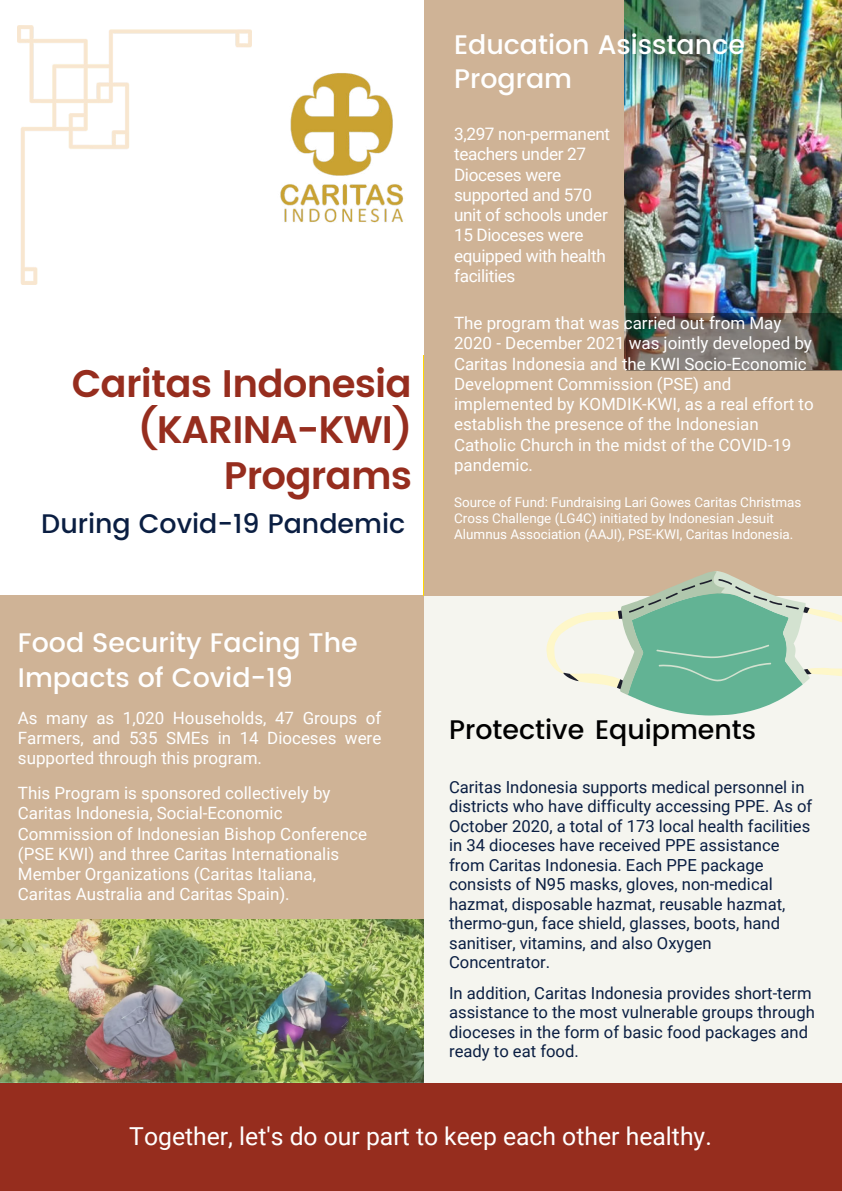
<style>
.page{position:relative;width:842px;height:1191px;background:#fff}
.page>*{position:absolute;margin:0;border:0;box-sizing:border-box;transform-origin:0 0}
.t1{font:600 38.4px/45.7px "Poppins";letter-spacing:-.02em;color:#962d1e;text-align:right}
.t2{font:500 26.9px/34.5px "Poppins";color:#fff}
.t3{font:500 26.9px "Poppins";color:#0a1e42}
.t4{font:500 26.9px "Poppins";color:#000}
.t5{font:24.7px "Roboto";color:#fff}
.t6{font:17.2px/20.2px "Roboto";letter-spacing:-.02em;color:#fff}
.t7{font:17px/20.2px "Roboto";color:#fff}
.t8{font:16.6px/19.5px "Roboto";color:#0a1e42}
.t9{font:13.4px/15.7px "Roboto";color:#fff}
</style>
<div class="page">
<div style="left:424px;top:260px;width:417px;height:822px;background:#f5f5ef"></div>
<div style="left:0;top:595px;width:424px;height:487px;background:#cfb396"></div>
<div style="left:0;top:1082px;width:842px;height:108px;background:#962d1e"></div>
<div style="left:424px;top:0;width:417px;height:595px;background:#cfb396"></div>
<img style="left:625px;top:0;width:217px;height:370px">
<img style="left:280px;top:73px;width:123px;height:150px">
<svg style="left:625px;top:313px;width:216px;height:57px;background:#69665f"></svg>
<svg style="left:546px;top:571px;width:296px;height:144px"></svg>
<img style="left:0;top:919px;width:424px;height:163px">
<img style="left:18px;top:26px;width:234px;height:258px">
<h2 class="t2" style="left:454px;top:28px;width:292px">Education Asisstance<br>Program</h2>
<h1 class="t1" style="left:72px;top:362px;width:342px">Caritas Indonesia (KARINA-KWI)<br>Programs</h1>
<h2 class="t3" style="left:41px;top:504px;width:365px">During Covid-19 Pandemic</h2>
<h2 class="t2" style="left:18px;top:626px;width:341px">Food Security Facing The<br>Impacts of Covid-19</h2>
<p class="t7" style="left:18px;top:707px;width:365px;text-align:justify">As many as 1,020 Households, 47 Groups of Farmers, and 535 SMEs in 14 Dioceses were supported through this program.</p>
<p class="t7" style="left:18px;top:782px;width:351px">This Program is sponsored collectively by Caritas Indonesia, Social-Economic Commission of Indonesian Bishop Conference (PSE KWI) and three Caritas Internationalis Member Organizations (Caritas Italiana, Caritas Australia and Caritas Spain).</p>
<p class="t6" style="left:454px;top:123px;width:158px">3,297 non-permanent teachers under 27<br>Dioceses were supported and 570 unit of schools under<br>15 Dioceses were equipped with health facilities</p>
<p class="t7" style="left:454px;top:312px;width:361px">The program that was carried out from May 2020 - December 2021 was jointly developed by Caritas Indonesia and the KWI Socio-Economic Development Commission (PSE) and implemented by KOMDIK-KWI, as a real effort to establish the presence of the Indonesian Catholic Church in the midst of the COVID-19 pandemic.</p>
<p class="t9" style="left:454px;top:494px;width:349px">Source of Fund: Fundraising Lari Gowes Caritas Christmas<br>Cross Challenge (LG4C) initiated by Indonesian Jesuit<br>Alumnus Association (AAJI), PSE-KWI, Caritas Indonesia.</p>
<h2 class="t4" style="left:449px;top:709px;width:309px">Protective Equipments</h2>
<p class="t8" style="left:449px;top:776px;width:365px">Caritas Indonesia supports medical personnel in districts who have difficulty accessing PPE. As of October 2020, a total of 173 local health facilities in 34 dioceses have received PPE assistance from Caritas Indonesia. Each PPE package consists of N95 masks, gloves, non-medical hazmat, disposable hazmat, reusable hazmat, thermo-gun, face shield, glasses, boots, hand sanitiser, vitamins, and also Oxygen Concentrator.</p>
<p class="t8" style="left:449px;top:982px;width:367px">In addition, Caritas Indonesia provides short-term assistance to the most vulnerable groups through dioceses in the form of basic food packages and ready to eat food.</p>
<h3 class="t5" style="left:129px;top:1118px;width:584px">Together, let's do our part to keep each other healthy.</h3>
</div>
